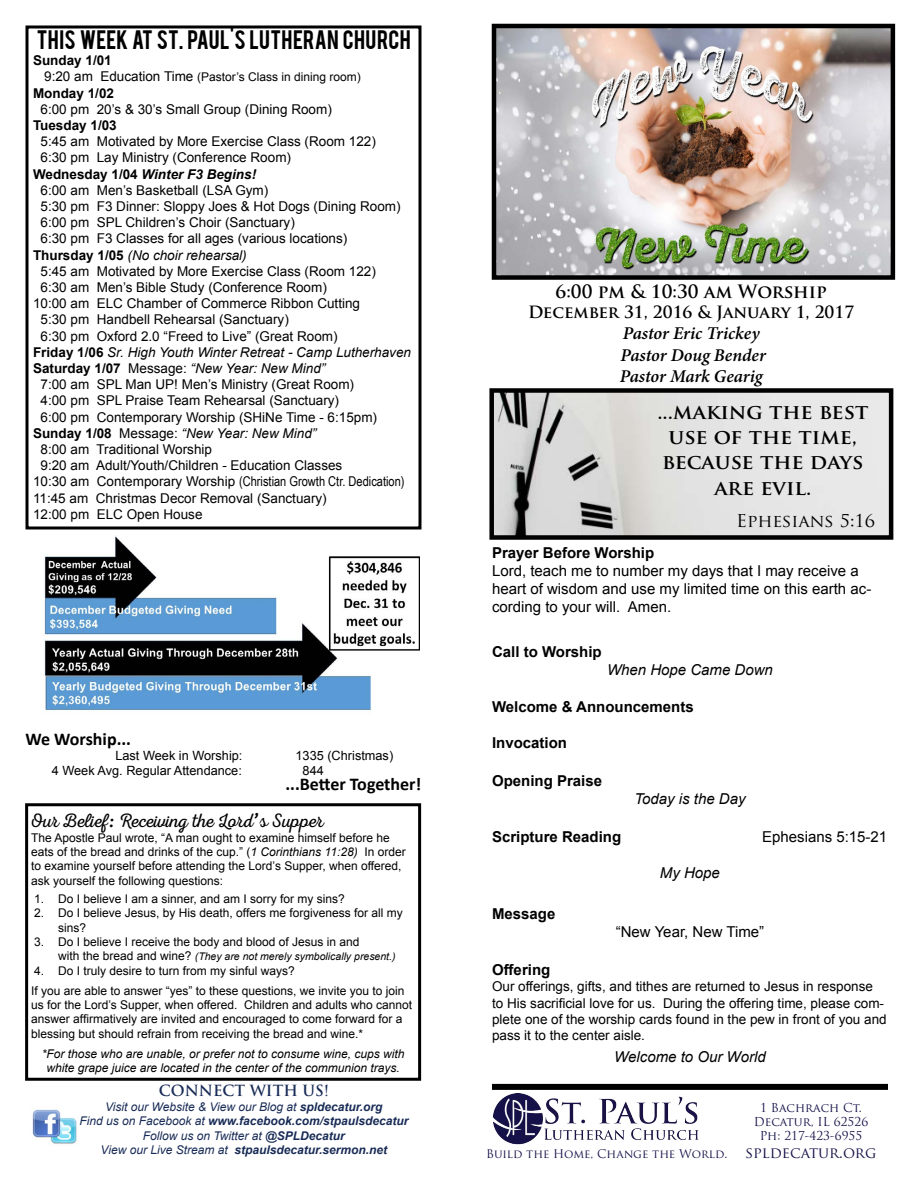
<style>
.page{position:relative;width:918px;height:1188px;background:#fff}
.page>*{position:absolute;margin:0;border:0;box-sizing:border-box;transform-origin:0 0}
.t1{font:21px "Bebas";letter-spacing:.015em;color:#000}
.t2{font:700 20.1px/25.2px "Trajan Pro";color:#000;text-align:center;scale:1.04 1}
.t3{font:19.5px "Nexa Rust Script L 0";letter-spacing:-.005em;color:#000}
.t4{font:italic 600 18px/21.6px "Minion Pro";letter-spacing:-.005em;color:#000}
.t5{font:700 18px "Calibri";color:#000}
.t6{font:700 18px "Trajan Pro";color:#000}
.t7{font:17.25px "Trajan Pro";color:#000;scale:1.04 1}
.t8{font:700 16.5px "Trajan Pro";color:#000}
.t9{font:15px/18px "Arial";color:#000}
.t10{font:700 15px "Arial";color:#000}
.t11{font:italic 15px "Arial";color:#000}
.t12{font:15px "Trajan Pro";color:#151148}
.t13{font:700 15px "Trajan Pro";color:#192c57}
.t14{font:13.5px/16.2px "Arial";color:#000}
.t15{font:italic 13.5px "Arial";color:#000}
.t16{font:13.5px "Arial Narrow";color:#000}
.t17{font:700 13.5px "Arial";color:#000}
.t18{font:italic 700 13.5px "Arial";color:#000}
.t19{font:12.75px "Arial";color:#000}
.t20{font:12px/14.4px "Arial";color:#000}
.t21{font:italic 12px/14.4px "Arial";color:#192c57;text-align:center}
.t22{font:italic 12px/14.4px "Arial";color:#000;text-align:center}
.t23{font:12px/14.4px "Trajan Pro";color:#151148;text-align:center}
.t24{font:11.7px "Trajan Pro";color:#151148}
.t25{font:italic 10.5px "Arial";color:#000}
.s1{font-size:13.5px}
.s2{font-style:normal}
.s3{font-weight:700;font-style:normal}
.s4{font-family:"Arial"}
.s5{font-family:"Nexa Script Free"}
.s6{font-style:italic}
.s7{font-style:normal;font-size:12px}
.s8{font-weight:700}
</style>
<div class="page">
<img style="left:44px;top:535px;width:375px;height:176px">
<img style="left:32px;top:1109px;width:45px;height:35px">
<div style="left:492px;top:1084px;width:396px;height:6px;background:#000"></div>
<img style="left:493px;top:1094px;width:206px;height:51px">
<img style="left:497px;top:29px;width:393px;height:246px">
<div style="left:492px;top:24px;width:403px;height:256px;border:4px solid #000"></div>
<div style="left:26px;top:26px;width:396px;height:504px;border:3px solid #000"></div>
<img style="left:494px;top:393px;width:394px;height:142px">
<div style="left:489px;top:388px;width:404px;height:152px;border:4px solid #000"></div>
<div style="left:25px;top:803px;width:396px;height:278px;border:3px solid #000"></div>
<h1 class="t1" style="left:37px;top:24px;width:375px">THIS WEEK AT ST. PAUl's LUTHERAN CHURCH</h1>
<p class="t17" style="left:33px;top:51px;width:80px">Sunday 1/01</p>
<p class="t20" style="left:44px;top:70px;width:318px"><span class="s1">9:20 am Education Time</span> (Pastor’s Class in dining room)</p>
<p class="t17" style="left:33px;top:84px;width:83px">Monday 1/02</p>
<p class="t14" style="left:41px;top:101px;width:293px">6:00 pm 20’s &amp; 30’s Small Group (Dining Room)</p>
<p class="t17" style="left:33px;top:116px;width:85px">Tuesday 1/03</p>
<p class="t14" style="left:41px;top:134px;width:337px">5:45 am Motivated by More Exercise Class (Room 122)</p>
<p class="t14" style="left:41px;top:150px;width:252px">6:30 pm Lay Ministry (Conference Room)</p>
<p class="t18" style="left:33px;top:165px;width:225px"><span class="s2">Wednesday 1/04</span> Winter F3 Begins!</p>
<p class="t14" style="left:41px;top:182px;width:229px">6:00 am Men’s Basketball (LSA Gym)</p>
<p class="t14" style="left:41px;top:198px;width:362px">5:30 pm F3 Dinner: Sloppy Joes &amp; Hot Dogs (Dining Room)</p>
<p class="t14" style="left:41px;top:215px;width:256px">6:00 pm SPL Children’s Choir (Sanctuary)</p>
<p class="t14" style="left:41px;top:231px;width:308px">6:30 pm F3 Classes for all ages (various locations)</p>
<p class="t15" style="left:33px;top:246px;width:215px"><span class="s3">Thursday 1/05</span> (No choir rehearsal)</p>
<p class="t14" style="left:41px;top:263px;width:337px">5:45 am Motivated by More Exercise Class (Room 122)</p>
<p class="t14" style="left:41px;top:279px;width:288px">6:30 am Men’s Bible Study (Conference Room)</p>
<p class="t14" style="left:33px;top:296px;width:329px">10:00 am ELC Chamber of Commerce Ribbon Cutting</p>
<p class="t14" style="left:41px;top:312px;width:250px">5:30 pm Handbell Rehearsal (Sanctuary)</p>
<p class="t14" style="left:41px;top:328px;width:299px">6:30 pm Oxford 2.0 “Freed to Live” (Great Room)</p>
<p class="t15" style="left:33px;top:343px;width:380px"><span class="s3">Friday 1/06</span> Sr. High Youth Winter Retreat - Camp Lutherhaven</p>
<p class="t15" style="left:33px;top:360px;width:294px"><span class="s3">Saturday 1/07</span> <span class="s2">Message:</span> “New Year: New Mind”</p>
<p class="t14" style="left:41px;top:377px;width:315px">7:00 am SPL Man UP! Men’s Ministry (Great Room)</p>
<p class="t14" style="left:41px;top:393px;width:300px">4:00 pm SPL Praise Team Rehearsal (Sanctuary)</p>
<p class="t14" style="left:41px;top:409px;width:338px">6:00 pm Contemporary Worship (SHiNe Time - 6:15pm)</p>
<p class="t15" style="left:33px;top:424px;width:285px"><span class="s3">Sunday 1/08</span> <span class="s2">Message:</span> “New Year: New Mind”</p>
<p class="t14" style="left:41px;top:441px;width:173px">8:00 am Traditional Worship</p>
<p class="t14" style="left:41px;top:458px;width:303px">9:20 am Adult/Youth/Children - Education Classes</p>
<p class="t16" style="left:33px;top:472px;width:373px"><span class="s4">10:30 am Contemporary Worship</span> (Christian Growth Ctr. Dedication)</p>
<p class="t14" style="left:33px;top:490px;width:295px">11:45 am Christmas Decor Removal (Sanctuary)<br>12:00 pm ELC Open House</p>
<h3 class="t5" style="left:26px;top:727px;width:107px">We Worship...</h3>
<p class="t19" style="left:115px;top:747px;width:129px">Last Week in Worship:</p>
<p class="t19" style="left:295px;top:747px;width:99px">1335 (Christmas)</p>
<p class="t19" style="left:52px;top:762px;width:192px">4 Week Avg. Regular Attendance:</p>
<p class="t19" style="left:303px;top:762px;width:23px">844</p>
<h3 class="t5" style="left:285px;top:772px;width:138px">...Better Together!</h3>
<h3 class="t3" style="left:31px;top:810px;width:294px">Our Belief<span class="s5">:</span> Receiving the Lord<span class="s5">’</span>s Supper</h3>
<p class="t20" style="left:31px;top:830px;width:376px">The Apostle Paul wrote, “A man ought to examine himself before he eats of the bread and drinks of the cup.” (<span class="s6">1 Corinthians 11:28)</span> In order to examine yourself before attending the Lord’s Supper, when offered, ask yourself the following questions:</p>
<p class="t20" style="left:34px;top:892px;width:312px">1. Do I believe I am a sinner, and am I sorry for my sins?</p>
<p class="t20" style="left:58px;top:906px;width:346px;text-indent:-24px">2. Do I believe Jesus, by His death, offers me forgiveness for all my sins?</p>
<p class="t20" style="left:34px;top:935px;width:327px">3. Do I believe I receive the body and blood of Jesus in and</p>
<p class="t25" style="left:58px;top:950px;width:339px"><span class="s7">with the bread and wine?</span> (They are not merely symbolically present.)</p>
<p class="t20" style="left:31px;top:961px;width:375px;line-height:19.8px">4. Do I truly desire to turn from my sinful ways?<br>If you are able to answer “yes” to these questions, we invite you to join</p>
<p class="t20" style="left:31px;top:998px;width:383px">us for the Lord’s Supper, when offered. Children and adults who cannot answer affirmatively are invited and encouraged to come forward for a blessing but should refrain from receiving the bread and wine.*</p>
<p class="t22" style="left:42px;top:1046px;width:364px">*For those who are unable, or prefer not to consume wine, cups with white grape juice are located in the center of the communion trays.</p>
<p class="t13" style="left:159px;top:1082px;width:171px">CONNECT WITH US!</p>
<p class="t21" style="left:79px;top:1100px;width:331px">Visit our Website &amp; View our Blog at <span class="s8">spldecatur.org<br></span>Find us on Facebook at <span class="s8">www.facebook.com/stpaulsdecatur </span>Follow us on Twitter at <span class="s8">@SPLDecatur<br></span>View our Live Stream at <span class="s8">stpaulsdecatur.sermon.net</span></p>
<h3 class="t6" style="left:556px;top:280px;width:273px">6:00 pm &amp; 10:30 am Worship</h3>
<p class="t8" style="left:528px;top:301px;width:328px">December 31, 2016 &amp; January 1, 2017</p>
<h3 class="t4" style="left:620px;top:322px;width:148px">Pastor Eric Trickey<br>Pastor Doug Bender<br>Pastor Mark Gearig</h3>
<h2 class="t2" style="left:657px;top:399px;width:204px">...making the best use of the time, because the days are evil.</h2>
<p class="t7" style="left:736px;top:510px;width:135px">Ephesians 5:16</p>
<p class="t10" style="left:492px;top:542px;width:164px">Prayer Before Worship</p>
<p class="t9" style="left:492px;top:562px;width:381px">Lord, teach me to number my days that I may receive a heart of wisdom and use my limited time on this earth ac&shy;cording to your will. Amen.</p>
<p class="t10" style="left:492px;top:641px;width:111px">Call to Worship</p>
<p class="t11" style="left:607px;top:660px;width:167px">When Hope Came Down</p>
<p class="t10" style="left:492px;top:697px;width:203px">Welcome &amp; Announcements</p>
<p class="t10" style="left:492px;top:733px;width:77px">Invocation</p>
<p class="t10" style="left:492px;top:771px;width:112px">Opening Praise</p>
<p class="t11" style="left:634px;top:789px;width:113px">Today is the Day</p>
<p class="t10" style="left:492px;top:827px;width:131px">Scripture Reading</p>
<p class="t9" style="left:762px;top:828px;width:127px">Ephesians 5:15-21</p>
<p class="t11" style="left:660px;top:863px;width:62px">My Hope</p>
<p class="t10" style="left:492px;top:904px;width:65px">Message</p>
<p class="t9" style="left:616px;top:923px;width:150px">“New Year, New Time”</p>
<p class="t10" style="left:492px;top:960px;width:60px">Offering</p>
<p class="t14" style="left:492px;top:979px;width:396px">Our offerings, gifts, and tithes are returned to Jesus in response to His sacrificial love for us. During the offering time, please com&shy;plete one of the worship cards found in the pew in front of you and pass it to the center aisle.</p>
<p class="t11" style="left:614px;top:1047px;width:153px">Welcome to Our World</p>
<p class="t24" style="left:486px;top:1147px;width:243px">Build the Home, Change the World.</p>
<p class="t23" style="left:754px;top:1100px;width:116px">1 Bachrach Ct.<br>Decatur, IL 62526<br>Ph: 217-423-6955</p>
<p class="t12" style="left:746px;top:1143px;width:132px">spldecatur.org</p>
</div>
